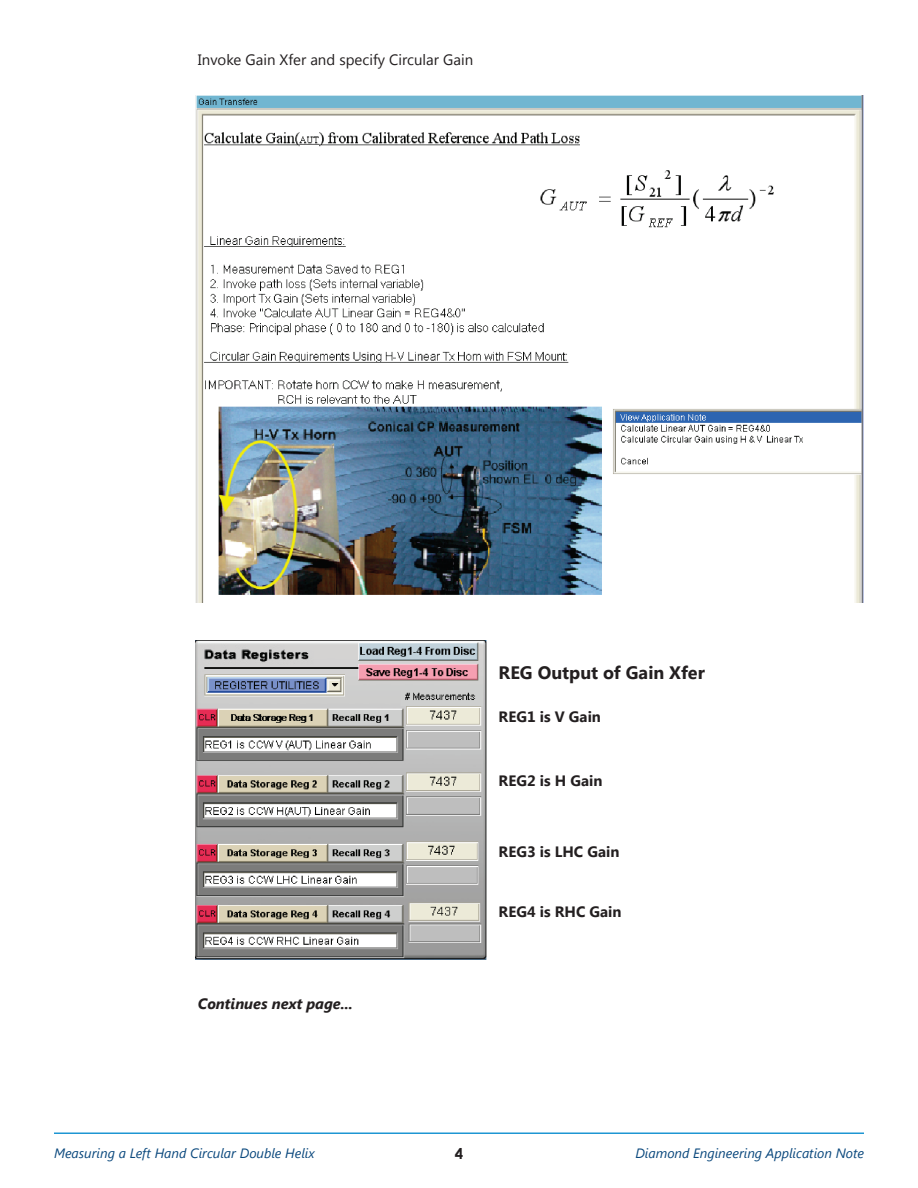
<style>
.page{position:relative;width:918px;height:1188px;background:#fff}
.page>*{position:absolute;margin:0;border:0;box-sizing:border-box;transform-origin:0 0}
.t1{font:700 18px "Segoe UI";color:#231f20}
.t2{font:700 15px "Segoe UI";color:#231f20}
.t3{font:15px "Segoe UI";color:#231f20}
.t4{font:italic 700 15px "Segoe UI";color:#231f20}
.t5{font:700 15px "Century Gothic";color:#231f20}
.t6{font:italic 13.5px "Segoe UI";color:#0a487d}
</style>
<div class="page">
<hr style="left:54px;top:1133px;width:810px;height:1px;background:#1e96d3">
<img style="left:195px;top:96px;width:669px;height:507px">
<img style="left:195px;top:641px;width:291px;height:318px">
<p class="t3" style="left:198px;top:49px;width:277px">Invoke Gain Xfer and specify Circular Gain</p>
<p class="t4" style="left:198px;top:992px;width:156px">Continues next page...</p>
<h1 class="t1" style="left:499px;top:660px;width:208px">REG Output of Gain Xfer</h1>
<p class="t2" style="left:499px;top:706px;width:104px">REG1 is V Gain</p>
<p class="t2" style="left:499px;top:770px;width:105px">REG2 is H Gain</p>
<p class="t2" style="left:499px;top:841px;width:122px">REG3 is LHC Gain</p>
<p class="t2" style="left:499px;top:901px;width:125px">REG4 is RHC Gain</p>
<p class="t6" style="left:54px;top:1144px;width:262px">Measuring a Left Hand Circular Double Helix</p>
<p class="t5" style="left:455px;top:1142px;width:10px">4</p>
<p class="t6" style="left:635px;top:1144px;width:230px">Diamond Engineering Application Note</p>
</div>
